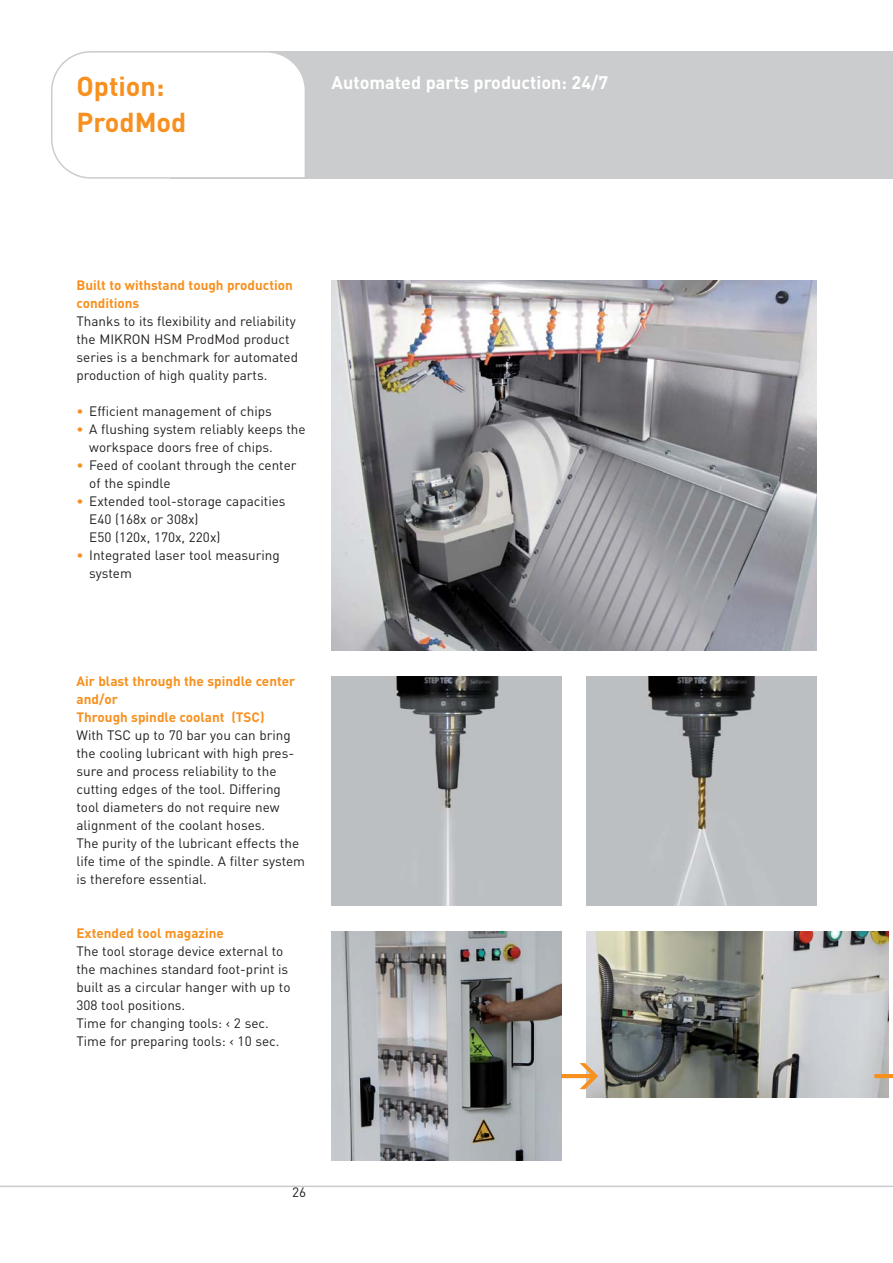
<style>
.page{position:relative;width:893px;height:1263px;background:#fff}
.page>*{position:absolute;margin:0;border:0;box-sizing:border-box;transform-origin:0 0}
.t1{font:700 27px/36px "DIN";color:#f7901e}
.t2{font:700 18px "DIN";color:#fff}
.t3{font:13.5px/18px "DIN";color:#231f20}
.t4{font:700 13.5px/18px "DIN";color:#f7901e}
.s1{color:#f7901e}
</style>
<div class="page">
<hr style="left:0;top:1186px;width:893px;height:1px;background:#cbccce">
<div style="left:170px;top:51px;width:723px;height:128px;background:#cbccce"></div>
<div style="left:51px;top:51px;width:254px;height:128px;background:#fff"></div>
<img style="left:587px;top:676px;width:229px;height:230px">
<img style="left:332px;top:676px;width:229px;height:230px">
<img style="left:332px;top:281px;width:484px;height:370px">
<img style="left:332px;top:931px;width:229px;height:230px">
<img style="left:587px;top:931px;width:302px;height:166px">
<svg style="left:875px;top:1063px;width:18px;height:26px"></svg>
<svg style="left:561px;top:1063px;width:37px;height:26px"></svg>
<h1 class="t1" style="left:76px;top:71px;width:111px">Option:<br>ProdMod</h1>
<h2 class="t2" style="left:332px;top:77px;width:278px">Automated parts production: 24/7</h2>
<p class="t4" style="left:76px;top:278px;width:218px">Built to withstand tough production conditions</p>
<p class="t3" style="left:76px;top:314px;width:223px">Thanks to its flexibility and reliability the MIKRON HSM ProdMod product series is a benchmark for automated production of high quality parts.</p>
<p class="t3" style="left:76px;top:404px;width:197px"><span class="s1">•</span> Efficient management of chips</p>
<p class="t3" style="left:89px;top:422px;width:218px;text-indent:-13px"><span class="s1">•</span> A flushing system reliably keeps the workspace doors free of chips.</p>
<p class="t3" style="left:89px;top:458px;width:209px;text-indent:-13px"><span class="s1">•</span> Feed of coolant through the center of the spindle</p>
<p class="t3" style="left:89px;top:494px;width:198px;text-indent:-13px"><span class="s1">•</span> Extended tool-storage capacities<br>E40 (168x or 308x)<br>E50 (120x, 170x, 220x)</p>
<p class="t3" style="left:89px;top:548px;width:192px;text-indent:-13px"><span class="s1">•</span> Integrated laser tool measuring system</p>
<p class="t4" style="left:76px;top:674px;width:220px">Air blast through the spindle center and/or<br>Through spindle coolant (TSC)</p>
<p class="t3" style="left:76px;top:728px;width:230px">With TSC up to 70 bar you can bring the cooling lubricant with high pres&shy;sure and process reliability to the cutting edges of the tool. Differing tool diameters do not require new alignment of the coolant hoses.<br>The purity of the lubricant effects the life time of the spindle. A filter system is therefore essential.</p>
<p class="t4" style="left:76px;top:926px;width:149px">Extended tool magazine</p>
<p class="t3" style="left:76px;top:944px;width:215px">The tool storage device external to the machines standard foot-print is built as a circular hanger with up to<br>308 tool positions.<br>Time for changing tools: &lt; 2 sec.<br>Time for preparing tools: &lt; 10 sec.</p>
<p class="t3" style="left:292px;top:1184px;width:16px">26</p>
</div>
